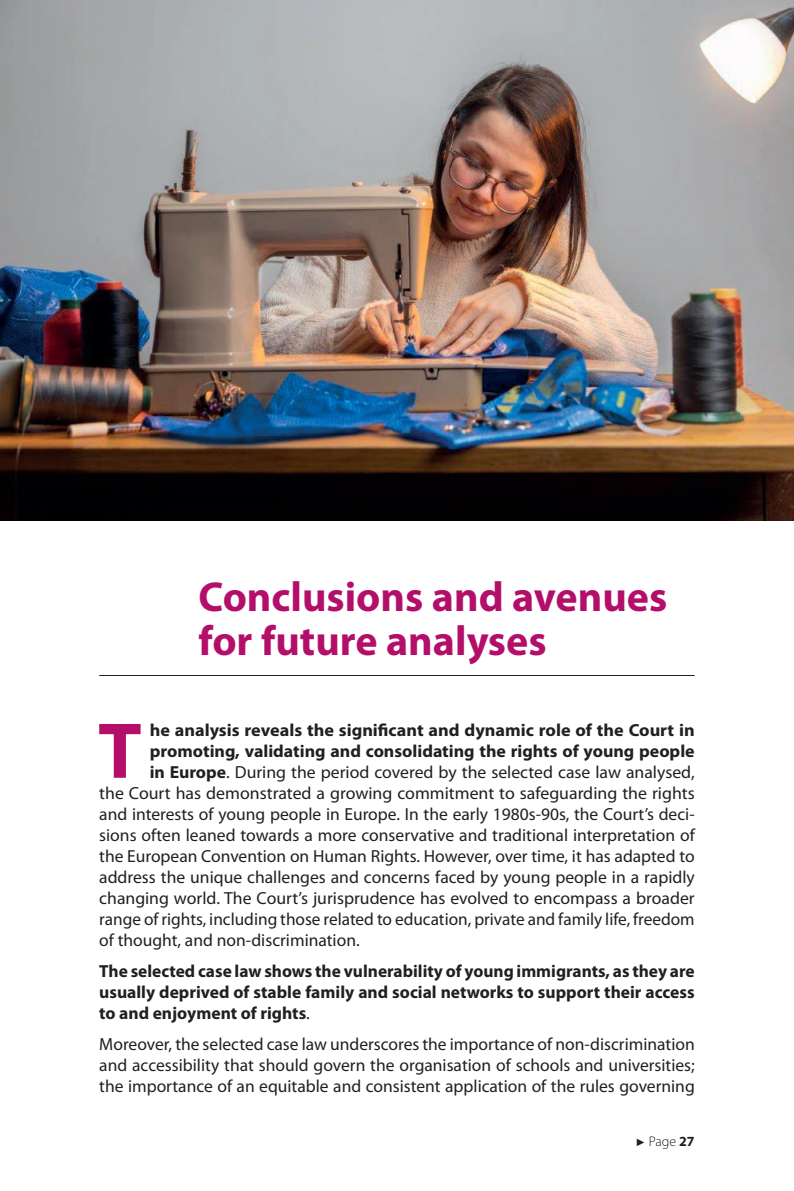
<style>
.page{position:relative;width:794px;height:1191px;background:#fff}
.page>*{position:absolute;margin:0;border:0;box-sizing:border-box;transform-origin:0 0}
.t1{font:700 79.8px "Myriad Pro";color:#b30f6a}
.t2{font:700 42px/43.8px "Myriad Pro";color:#b30f6a}
.t3{font:17.5px/21px "Myriad Pro";color:#231f20;text-align:justify}
.t4{font:700 17.5px/21px "Myriad Pro";color:#231f20;text-align:justify}
.t5{font:700 17.5px "Myriad Pro";color:#231f20;scale:1.04 1}
.t6{font:300 14px "Myriad Pro";color:#231f20}
.s1{font-weight:700}
.s2{font-weight:400}
.s3{font-family:"Arial";font-weight:400;font-size:10.5px}
</style>
<div class="page">
<hr style="left:99px;top:675px;width:595px;height:1px;background:#231f20">
<img style="left:0;top:0;width:794px;height:520px">
<h2 class="t2" style="left:198px;top:574px;width:470px">Conclusions and avenues for future analyses</h2>
<h1 class="t1" style="left:98px;top:699px;width:45px">T</h1>
<p class="t5" style="left:150px;top:718px;width:525px">he analysis reveals the significant and dynamic role of the Court in</p>
<p class="t4" style="left:150px;top:740px;width:546px">promoting, validating and consolidating the rights of young people</p>
<p class="t3" style="left:150px;top:761px;width:546px"><span class="s1">in Europe</span>. During the period covered by the selected case law analysed,</p>
<p class="t3" style="left:99px;top:782px;width:597px">the Court has demonstrated a growing commitment to safeguarding the rights</p>
<p class="t3" style="left:99px;top:803px;width:597px">and interests of young people in Europe. In the early 1980s-90s, the Court’s deci-</p>
<p class="t3" style="left:99px;top:824px;width:597px">sions often leaned towards a more conservative and traditional interpretation of</p>
<p class="t3" style="left:99px;top:845px;width:597px">the European Convention on Human Rights. However, over time, it has adapted to</p>
<p class="t3" style="left:99px;top:866px;width:597px">address the unique challenges and concerns faced by young people in a rapidly</p>
<p class="t3" style="left:99px;top:887px;width:597px">changing world. The Court’s jurisprudence has evolved to encompass a broader</p>
<p class="t3" style="left:99px;top:908px;width:597px">range of rights, including those related to education, private and family life, freedom</p>
<p class="t3" style="left:99px;top:929px;width:262px">of thought, and non-discrimination.</p>
<p class="t4" style="left:99px;top:959px;width:597px">The selected case law shows the vulnerability of young immigrants, as they are usually deprived of stable family and social networks to support their access to and enjoyment of rights<span class="s2">.</span></p>
<p class="t3" style="left:99px;top:1033px;width:597px">Moreover, the selected case law underscores the importance of non-discrimination and accessibility that should govern the organisation of schools and universities; the importance of an equitable and consistent application of the rules governing</p>
<p class="t6" style="left:635px;top:1132px;width:61px"><span class="s3">►</span> Page <span class="s1">27</span></p>
</div>
